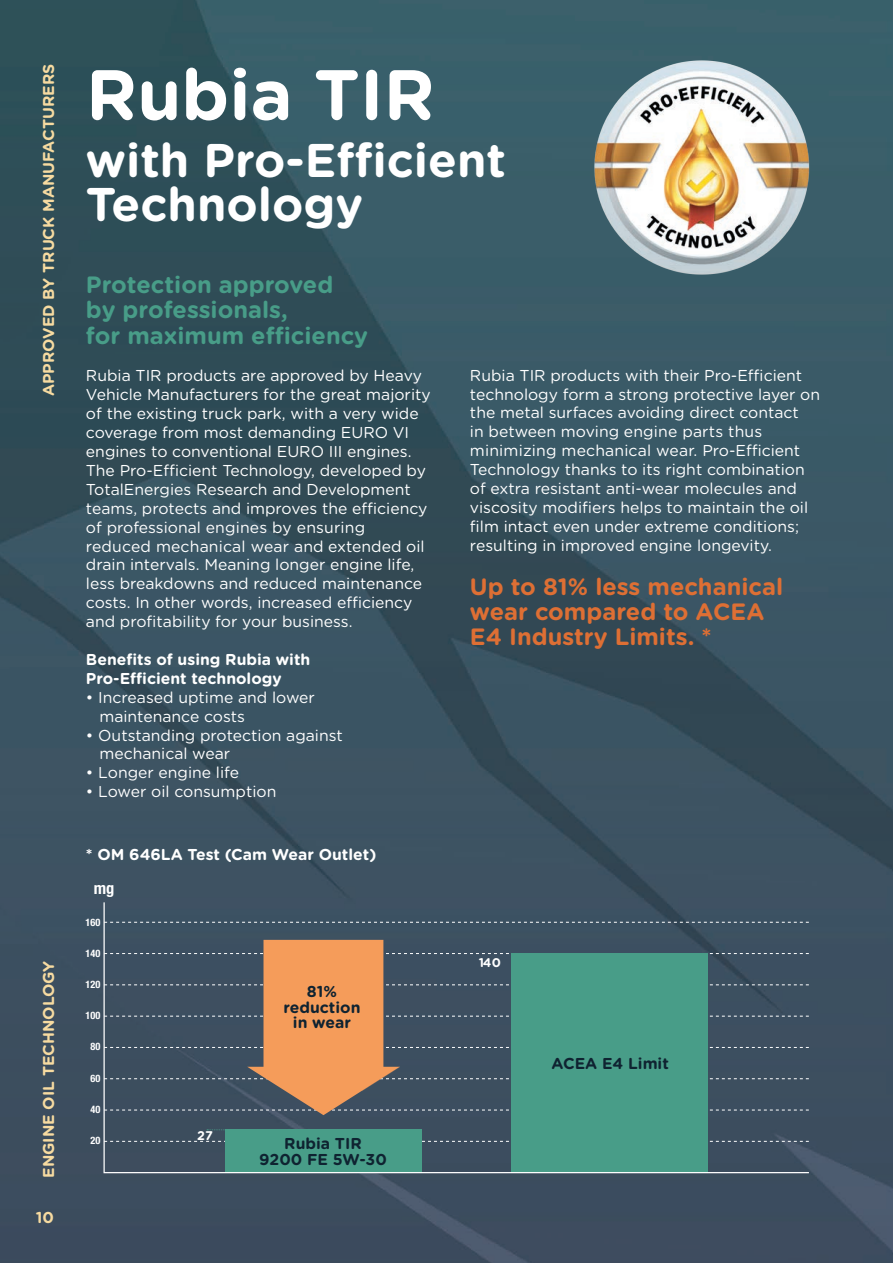
<style>
.page{position:relative;width:893px;height:1263px;background:#fff}
.page>*{position:absolute;margin:0;border:0;box-sizing:border-box;transform-origin:0 0}
.t1{font:700 70.8px "Gotham Rounded";color:#fff}
.t2{font:700 47.25px/44.7px "Gotham Rounded";color:#fff}
.t3{font:700 23.7px/25.2px "Gotham Rounded";color:#de6f34}
.t4{font:700 23.7px/25.2px "Gotham Rounded";color:#489d88}
.t5{font:700 condensed 16.35px "Helvetica Neue LT Std";color:#fff}
.t6{font:15.75px/18.9px "Gotham Rounded";color:#fff}
.t7{font:700 15.75px/18.9px "Gotham Rounded";color:#fff}
.t8{font:700 15.75px "Gotham Rounded";color:#f7dba1}
.t9{font:700 15.75px/15.8px "Gotham Rounded";color:#0f2331;text-align:center}
.t10{font:700 12.6px "Gotham Rounded";color:#fff}
.t11{font:700 condensed 10.35px "Helvetica Neue LT Std";color:#fff}
</style>
<div class="page">
<img style="left:0;top:0;width:893px;height:1263px">
<svg style="left:103px;top:901px;width:707px;height:273px;background:#546e6c"></svg>
<svg style="left:207px;top:1129px;width:19px;height:1px"></svg>
<img style="left:585px;top:54px;width:229px;height:227px">
<p class="t8" style="left:37px;top:396px;width:334px;rotate:-90deg">APPROVED BY TRUCK MANUFACTURERS</p>
<p class="t8" style="left:37px;top:1178px;width:219px;rotate:-90deg">ENGINE OIL TECHNOLOGY</p>
<p class="t8" style="left:36px;top:1206px;width:20px">10</p>
<p class="t1" style="left:86px;top:43px;width:350px">Rubia TIR</p>
<p class="t2" style="left:86px;top:135px;width:422px">with Pro-Efficient<br>Technology</p>
<p class="t4" style="left:86px;top:271px;width:284px">Protection approved by professionals,<br>for maximum efficiency</p>
<p class="t6" style="left:86px;top:366px;width:346px">Rubia TIR products are approved by Heavy Vehicle Manufacturers for the great majority of the existing truck park, with a very wide coverage from most demanding EURO VI engines to conventional EURO III engines.<br>The Pro-Efficient Technology, developed by TotalEnergies Research and Development teams, protects and improves the efficiency of professional engines by ensuring reduced mechanical wear and extended oil drain intervals. Meaning longer engine life, less breakdowns and reduced maintenance costs. In other words, increased efficiency and profitability for your business.</p>
<p class="t7" style="left:86px;top:649px;width:226px">Benefits of using Rubia with<br>Pro-Efficient technology</p>
<p class="t6" style="left:99px;top:687px;width:217px;text-indent:-13px">• Increased uptime and lower maintenance costs</p>
<p class="t6" style="left:99px;top:725px;width:245px;text-indent:-13px">• Outstanding protection against mechanical wear</p>
<p class="t6" style="left:86px;top:763px;width:155px">• Longer engine life</p>
<p class="t6" style="left:86px;top:781px;width:192px">• Lower oil consumption</p>
<p class="t7" style="left:86px;top:844px;width:292px">* OM 646LA Test (Cam Wear Outlet)</p>
<p class="t5" style="left:94px;top:879px;width:22px">mg</p>
<p class="t11" style="left:86px;top:916px;width:16px">160</p>
<p class="t11" style="left:86px;top:947px;width:16px">140</p>
<p class="t11" style="left:86px;top:978px;width:16px">120</p>
<p class="t11" style="left:86px;top:1009px;width:16px">100</p>
<p class="t11" style="left:90px;top:1040px;width:11px">80</p>
<p class="t11" style="left:90px;top:1072px;width:11px">60</p>
<p class="t11" style="left:90px;top:1103px;width:11px">40</p>
<p class="t11" style="left:90px;top:1134px;width:11px">20</p>
<p class="t10" style="left:197px;top:1126px;width:17px">27</p>
<p class="t9" style="left:283px;top:983px;width:79px">81% reduction</p>
<p class="t9" style="left:293px;top:1014px;width:60px">in wear</p>
<p class="t9" style="left:259px;top:1135px;width:129px">Rubia TIR<br>9200 FE 5W-30</p>
<p class="t6" style="left:470px;top:365px;width:352px">Rubia TIR products with their Pro-Efficient technology form a strong protective layer on the metal surfaces avoiding direct contact<br>in between moving engine parts thus minimizing mechanical wear. Pro-Efficient Technology thanks to its right combination of extra resistant anti-wear molecules and viscosity modifiers helps to maintain the oil film intact even under extreme conditions; resulting in improved engine longevity.</p>
<p class="t3" style="left:470px;top:573px;width:315px">Up to 81% less mechanical wear compared to ACEA<br>E4 Industry Limits. *</p>
<p class="t10" style="left:479px;top:954px;width:24px">140</p>
<p class="t9" style="left:551px;top:1054px;width:119px">ACEA E4 Limit</p>
</div>
